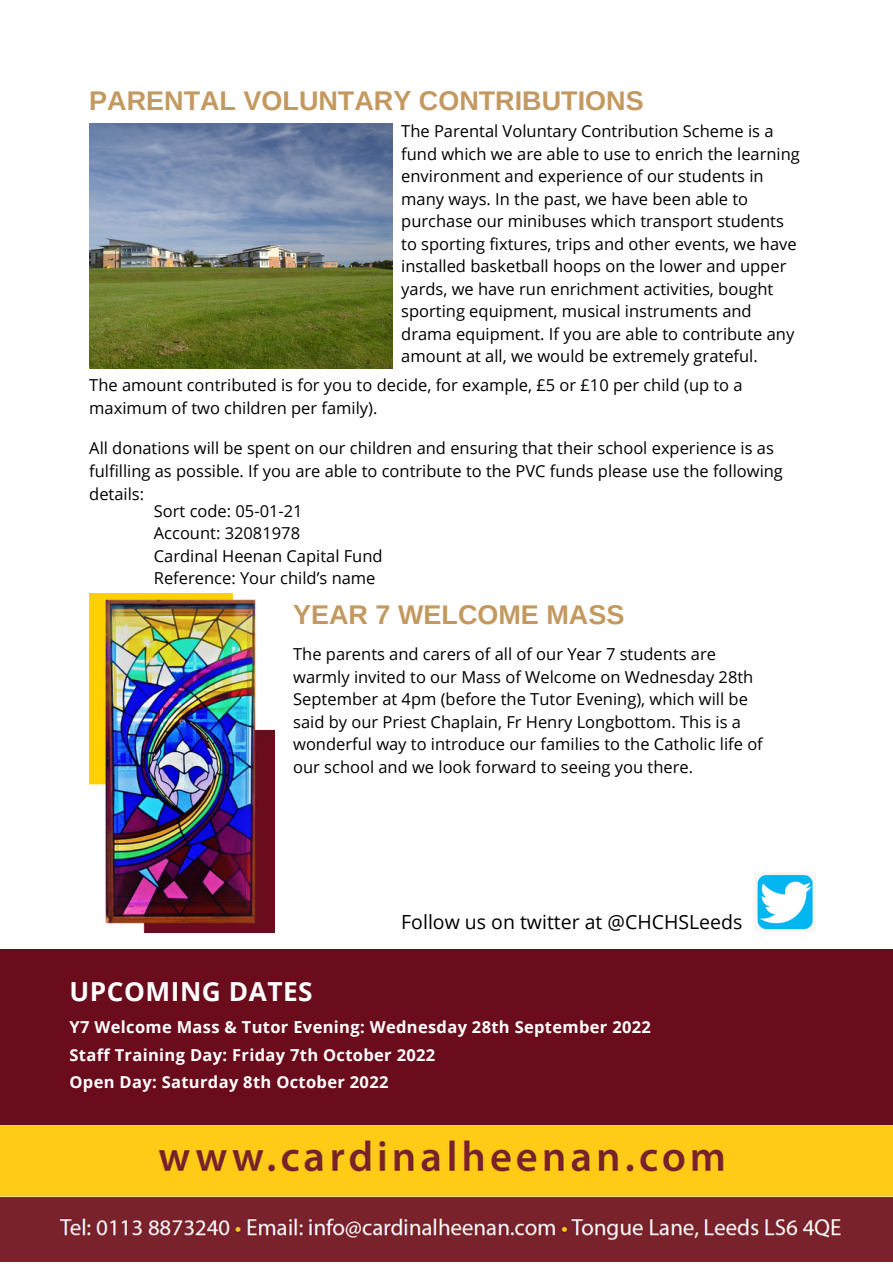
<style>
.page{position:relative;width:893px;height:1264px;background:#fff}
.page>*{position:absolute;margin:0;border:0;box-sizing:border-box;transform-origin:0 0}
.t1{font:700 27px "Arimo";color:#c4995f}
.t2{font:700 26.25px "Open Sans";letter-spacing:.02em;color:#fff}
.t3{font:19.5px "Open Sans";color:#000}
.t4{font:16.5px/22.5px "Open Sans";color:#000}
.t5{font:700 16.5px/27.3px "Open Sans";letter-spacing:.02em;color:#fff}
</style>
<div class="page">
<img style="left:0;top:1125px;width:892px;height:136px">
<div style="left:0;top:949px;width:892px;height:176px;background:#6a0c1c"></div>
<img style="left:89px;top:123px;width:304px;height:245px">
<img style="left:89px;top:593px;width:186px;height:339px">
<img style="left:757px;top:874px;width:56px;height:56px">
<h1 class="t1" style="left:89px;top:85px;width:556px">PARENTAL VOLUNTARY CONTRIBUTIONS</h1>
<p class="t4" style="left:401px;top:120px;width:400px">The Parental Voluntary Contribution Scheme is a fund which we are able to use to enrich the learning environment and experience of our students in many ways. In the past, we have been able to purchase our minibuses which transport students to sporting fixtures, trips and other events, we have installed basketball hoops on the lower and upper yards, we have run enrichment activities, bought sporting equipment, musical instruments and drama equipment. If you are able to contribute any amount at all, we would be extremely grateful.</p>
<p class="t4" style="left:89px;top:373px;width:655px;line-height:23px">The amount contributed is for you to decide, for example, £5 or £10 per child (up to a maximum of two children per family).</p>
<p class="t4" style="left:89px;top:436px;width:695px;line-height:23px">All donations will be spent on our children and ensuring that their school experience is as fulfilling as possible. If you are able to contribute to the PVC funds please use the following details:</p>
<p class="t4" style="left:154px;top:499px;width:230px">Sort code: 05-01-21<br>Account: 32081978<br>Cardinal Heenan Capital Fund<br>Reference: Your child’s name</p>
<h1 class="t1" style="left:293px;top:599px;width:332px">YEAR 7 WELCOME MASS</h1>
<p class="t4" style="left:293px;top:642px;width:471px">The parents and carers of all of our Year 7 students are warmly invited to our Mass of Welcome on Wednesday 28th September at 4pm (before the Tutor Evening), which will be said by our Priest Chaplain, Fr Henry Longbottom. This is a wonderful way to introduce our families to the Catholic life of our school and we look forward to seeing you there.</p>
<p class="t3" style="left:401px;top:908px;width:342px">Follow us on twitter at @CHCHSLeeds</p>
<h2 class="t2" style="left:69px;top:973px;width:245px">UPCOMING DATES</h2>
<p class="t5" style="left:69px;top:1013px;width:583px">Y7 Welcome Mass &amp; Tutor Evening: Wednesday 28th September 2022<br>Staff Training Day: Friday 7th October 2022<br>Open Day: Saturday 8th October 2022</p>
</div>
